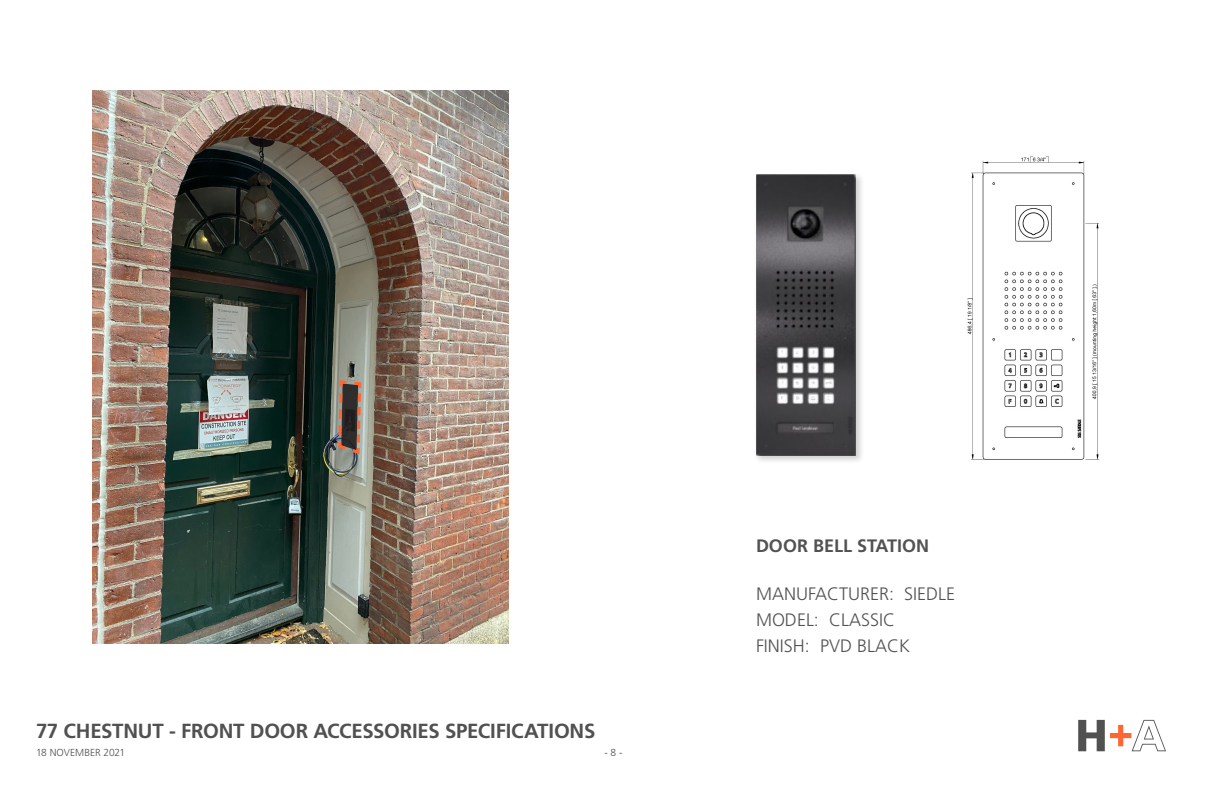
<style>
.page{position:relative;width:1224px;height:792px;background:#fff}
.page>*{position:absolute;margin:0;border:0;box-sizing:border-box;transform-origin:0 0}
.Paragraph_Style_4{font:700 20.4px "Frutiger LT Std";letter-spacing:-.01em;color:#515151}
.Cover_Main_Heading{font:300 18px "Frutiger LT Std";color:#515251}
.Cover_Main_Heading-2{font:700 18px "Frutiger LT Std";color:#515251}
.t1{font:300 10.2px "Frutiger LT Std";letter-spacing:-.015em;color:#515151}
</style>
<div class="page">
<svg style="left:1078px;top:720px;width:88px;height:31px"></svg>
<img style="left:93px;top:90px;width:415px;height:554px">
<div style="left:754px;top:172px;width:111px;height:292px;background:#231f20;opacity:.21"></div>
<img style="left:756px;top:174px;width:100px;height:281px">
<img style="left:967px;top:156px;width:133px;height:304px">
<svg style="left:337px;top:379px;width:26px;height:77px;background:#735d53"></svg>
<p class="Paragraph_Style_4" style="left:36px;top:719px;width:561px">77 CHESTNUT - FRONT DOOR ACCESSORIES SPECIFICATIONS</p>
<p class="t1" style="left:36px;top:747px;width:91px">18 NOVEMBER 2021</p>
<p class="t1" style="left:604px;top:747px;width:20px">- 8 -</p>
<p class="Cover_Main_Heading-2" style="left:756px;top:535px;width:175px">DOOR BELL STATION</p>
<p class="Cover_Main_Heading" style="left:756px;top:583px;width:201px">MANUFACTURER: SIEDLE</p>
<p class="Cover_Main_Heading" style="left:756px;top:609px;width:141px">MODEL: CLASSIC</p>
<p class="Cover_Main_Heading" style="left:756px;top:635px;width:156px">FINISH: PVD BLACK</p>
</div>
